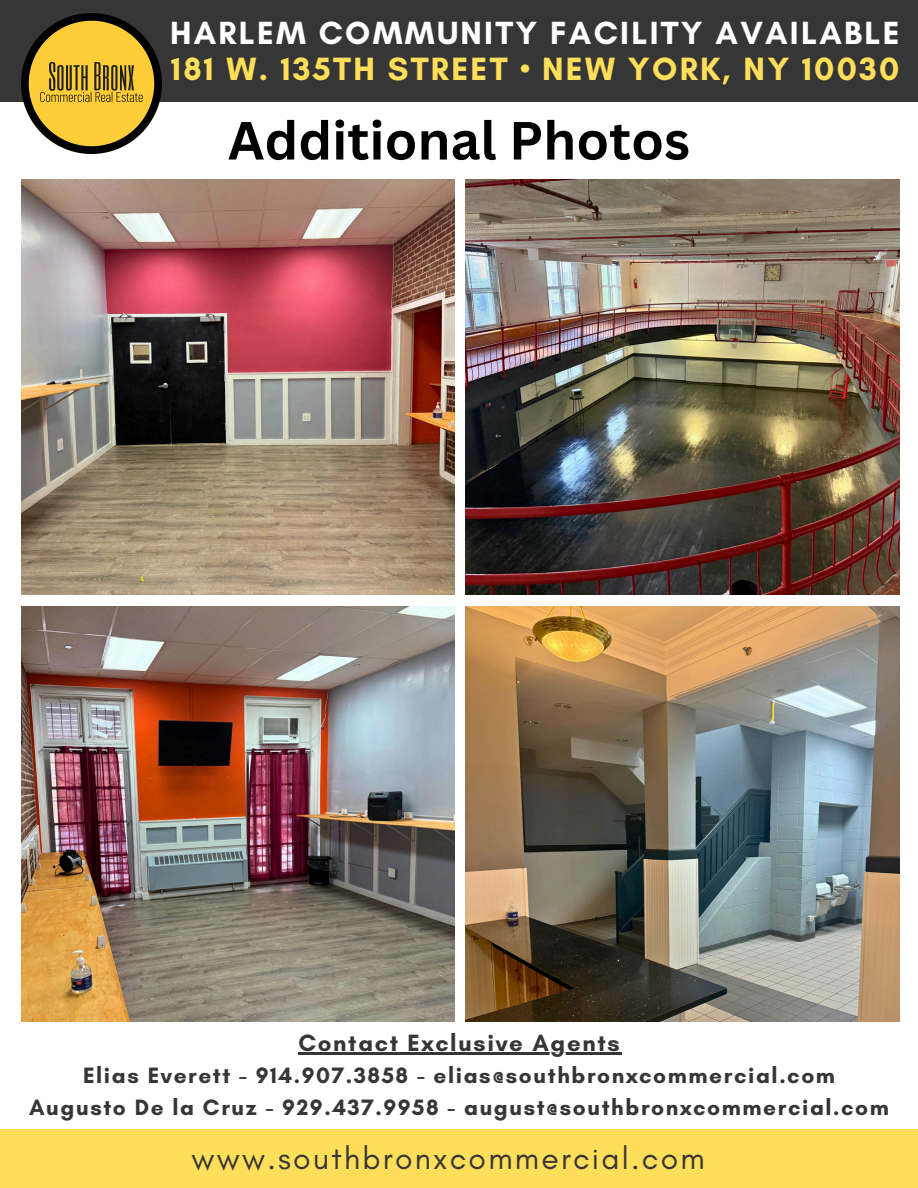
<style>
.page{position:relative;width:918px;height:1188px;background:#fff}
.page>*{position:absolute;margin:0;border:0;box-sizing:border-box;transform-origin:0 0}
.t1{font:700 52.5px "Canva Sans";color:#000}
.t2{font:700 32.85px "Glacial Indifference";letter-spacing:.07em;color:#ffde59}
.t3{font:700 32.7px "Glacial Indifference";letter-spacing:.07em;color:#fff}
.t4{font:31.8px "Glacial Indifference";letter-spacing:.07em;color:#363636}
.t5{font:700 24px "Glacial Indifference";letter-spacing:.07em;color:#363636}
.t6{font:700 22.65px "Glacial Indifference";letter-spacing:.07em;color:#363636}
</style>
<div class="page">
<img style="left:21px;top:180px;width:433px;height:415px">
<img style="left:466px;top:180px;width:434px;height:415px">
<img style="left:21px;top:606px;width:433px;height:415px">
<img style="left:466px;top:606px;width:434px;height:415px">
<div style="left:0;top:1130px;width:918px;height:58px;background:#ffde59"></div>
<div style="left:0;top:0;width:918px;height:102px;background:#363636"></div>
<img style="left:21px;top:13px;width:141px;height:141px">
<hr style="left:298px;top:1053px;width:20px;height:2px;background:#363636">
<hr style="left:318px;top:1053px;width:303px;height:2px;background:#363636">
<h2 class="t3" style="left:170px;top:13px;width:731px">HARLEM COMMUNITY FACILITY AVAILABLE</h2>
<p class="t2" style="left:171px;top:49px;width:730px">181 W. 135TH STREET • NEW YORK, NY 10030</p>
<p class="t1" style="left:228px;top:103px;width:464px">Additional Photos</p>
<h1 class="t5" style="left:298px;top:1028px;width:323px">Contact Exclusive Agents</h1>
<p class="t6" style="left:83px;top:1062px;width:754px">Elias Everett - 914.907.3858 - elias@southbronxcommercial.com</p>
<p class="t6" style="left:29px;top:1093px;width:862px">Augusto De la Cruz - 929.437.9958 - august@southbronxcommercial.com</p>
<h2 class="t4" style="left:192px;top:1139px;width:515px">www.southbronxcommercial.com</h2>
</div>
